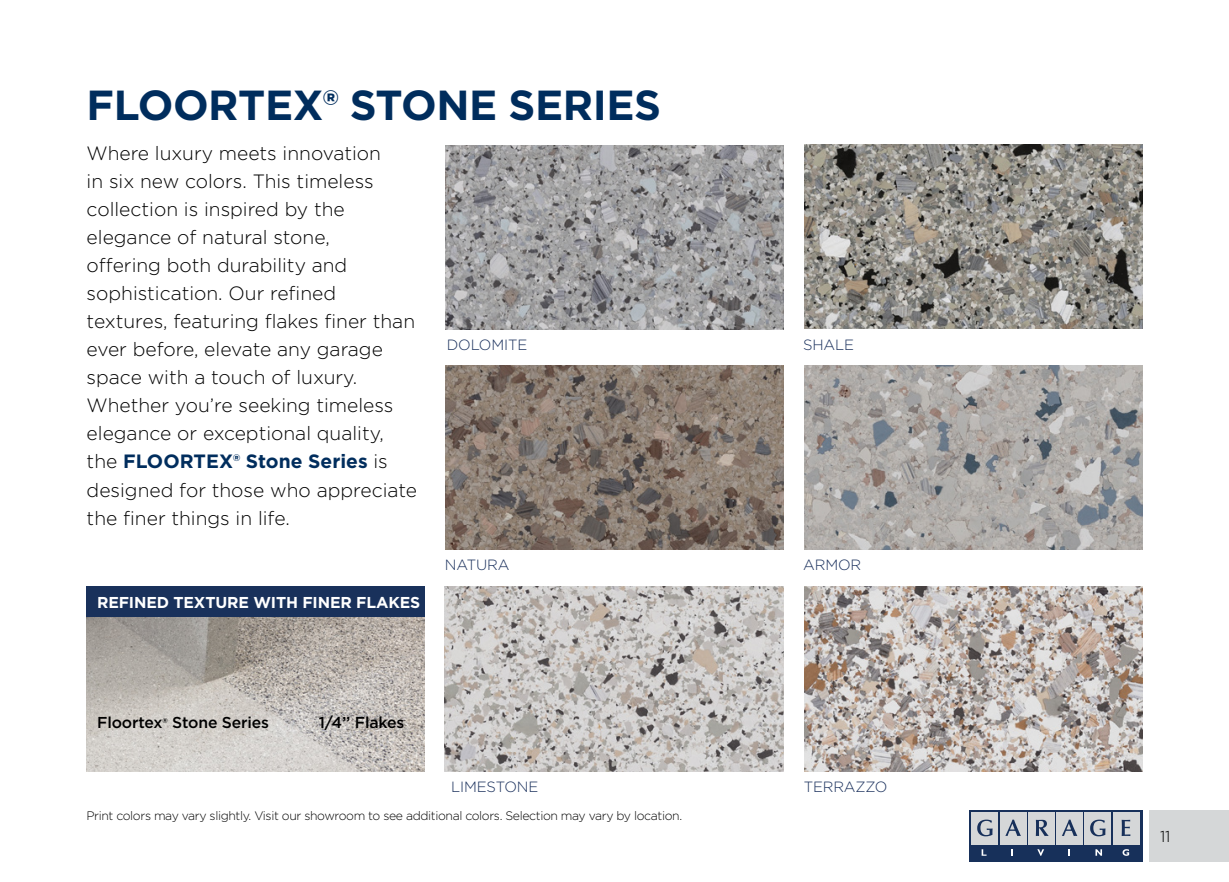
<style>
.page{position:relative;width:1229px;height:882px;background:#fff}
.page>*{position:absolute;margin:0;border:0;box-sizing:border-box;transform-origin:0 0}
.t1{font:700 42px "Gotham";letter-spacing:-.01em;color:#002d5d}
.t2{font:300 19.25px/28px "Gotham";color:#000}
.t3{font:500 15.75px "Gotham";letter-spacing:-.01em;color:#000}
.t4{font:700 15.75px "Gotham";letter-spacing:-.01em;color:#fff}
.t5{font:300 15.75px "Gotham";color:#000}
.t6{font:300 14.88px "Gotham";letter-spacing:-.01em;color:#1a305c}
.t7{font:300 12.25px "Gotham";letter-spacing:-.03em;color:#000}
.s1{font-weight:700;color:#002d5d}
.s2{font-size:14px}
</style>
<div class="page">
<img style="left:804px;top:145px;width:338px;height:184px">
<img style="left:445px;top:145px;width:338px;height:184px">
<img style="left:445px;top:366px;width:338px;height:184px">
<img style="left:87px;top:616px;width:338px;height:155px">
<div style="left:87px;top:586px;width:338px;height:30px;background:#19315b"></div>
<img style="left:804px;top:366px;width:338px;height:184px">
<img style="left:445px;top:586px;width:338px;height:185px">
<img style="left:804px;top:586px;width:338px;height:185px">
<div style="left:1149px;top:810px;width:79px;height:51px;background:#d5d7d8"></div>
<div style="left:969px;top:810px;width:173px;height:51px;background:#17305a"></div>
<div style="left:971px;top:813px;width:27px;height:32px;background:#d5d7d8"></div>
<div style="left:999px;top:813px;width:27px;height:32px;background:#d5d7d8"></div>
<div style="left:1028px;top:813px;width:26px;height:32px;background:#d5d7d8"></div>
<div style="left:1056px;top:813px;width:26px;height:32px;background:#d5d7d8"></div>
<div style="left:1084px;top:813px;width:27px;height:32px;background:#d5d7d8"></div>
<div style="left:1112px;top:813px;width:27px;height:32px;background:#d5d7d8"></div>
<svg style="left:981px;top:849px;width:5px;height:7px"></svg>
<svg style="left:1037px;top:849px;width:7px;height:7px"></svg>
<svg style="left:1068px;top:849px;width:2px;height:7px"></svg>
<svg style="left:1095px;top:849px;width:7px;height:7px"></svg>
<svg style="left:1122px;top:849px;width:7px;height:7px"></svg>
<svg style="left:1005px;top:820px;width:16px;height:16px"></svg>
<svg style="left:1035px;top:820px;width:13px;height:16px"></svg>
<svg style="left:1062px;top:820px;width:15px;height:16px"></svg>
<svg style="left:1121px;top:820px;width:9px;height:16px"></svg>
<svg style="left:1090px;top:820px;width:15px;height:16px"></svg>
<svg style="left:977px;top:820px;width:15px;height:16px"></svg>
<h1 class="t1" style="left:87px;top:78px;width:576px">FLOORTEX® STONE SERIES</h1>
<p class="t2" style="left:87px;top:139px;width:332px">Where luxury meets innovation<br>in six new colors. This timeless collection is inspired by the elegance of natural stone,<br>offering both durability and sophistication. Our refined textures, featuring flakes finer than ever before, elevate any garage space with a touch of luxury.<br>Whether you’re seeking timeless elegance or exceptional quality, the <span class="s1">FLOORTEX® Stone Series</span> is designed for those who appreciate the finer things in life.</p>
<p class="t6" style="left:447px;top:335px;width:82px">DOLOMITE</p>
<p class="t6" style="left:803px;top:335px;width:52px">SHALE</p>
<p class="t4" style="left:97px;top:592px;width:324px">REFINED TEXTURE WITH FINER FLAKES</p>
<p class="t6" style="left:445px;top:556px;width:66px">NATURA</p>
<p class="t6" style="left:803px;top:556px;width:59px">ARMOR</p>
<p class="t3" style="left:97px;top:712px;width:173px">Floortex<span class="s2">®</span> Stone Series</p>
<p class="t3" style="left:319px;top:712px;width:87px">1/4’’ Flakes</p>
<p class="t6" style="left:451px;top:778px;width:89px">LIMESTONE</p>
<p class="t6" style="left:803px;top:778px;width:85px">TERRAZZO</p>
<p class="t7" style="left:86px;top:808px;width:597px">Print colors may vary slightly. Visit our showroom to see additional colors. Selection may vary by location.</p>
<p class="t5" style="left:1160px;top:826px;width:12px">11</p>
</div>
